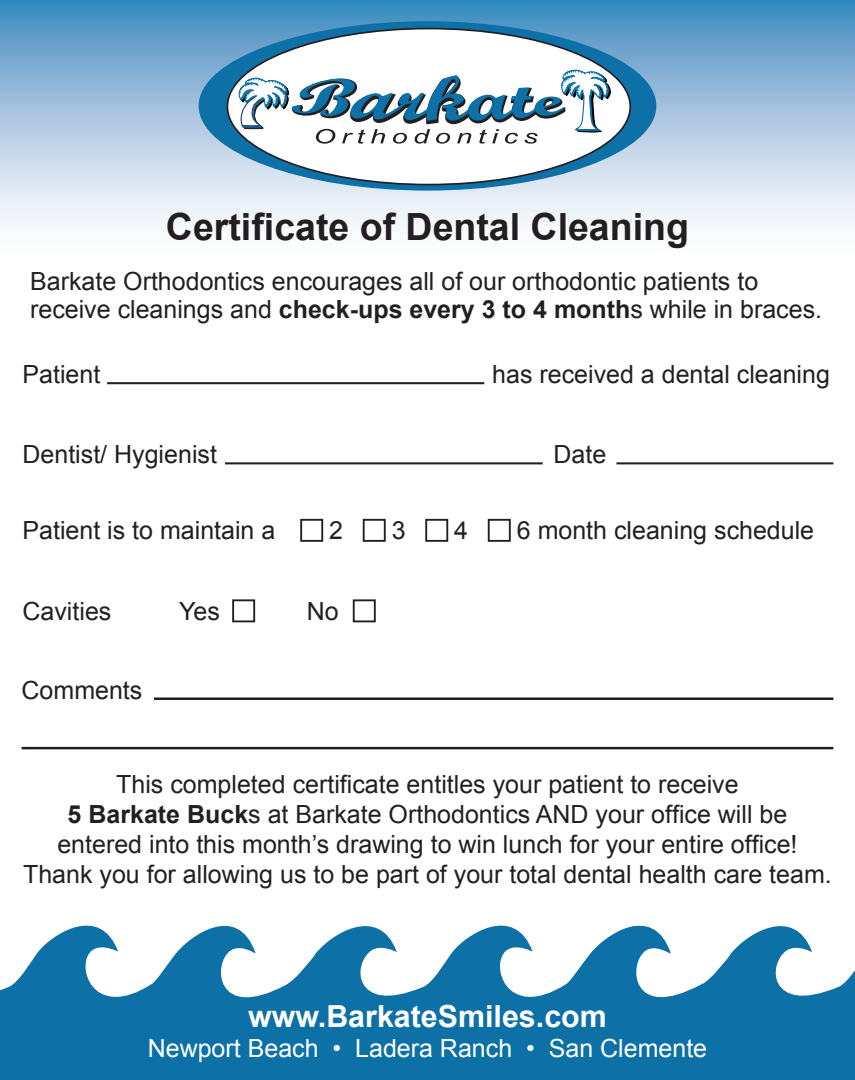
<style>
.page{position:relative;width:855px;height:1080px;background:#fff}
.page>*{position:absolute;margin:0;border:0;box-sizing:border-box;transform-origin:0 0}
.t1{font:700 37.5px "Arial";color:#231f20}
.t2{font:700 30.5px "Arial";color:#fff}
.t3{font:25px/27.5px "Arial";color:#231f20}
.t4{font:25px "Arial";color:#fff}
.s1{font-weight:700}
</style>
<div class="page">
<svg style="left:0;top:0;width:855px;height:226px;background:#a2c4df"></svg>
<div style="left:200px;top:22px;width:455px;height:168px;background:#0d70a6;border-radius:50%"></div>
<div style="left:227px;top:29px;width:403px;height:156px;background:#fff;border-radius:50%"></div>
<svg style="left:238px;top:49px;width:382px;height:95px"></svg>
<svg style="left:0;top:925px;width:315px;height:88px;fill:#0d70a6"></svg>
<svg style="left:315px;top:925px;width:304px;height:88px;fill:#0d70a6"></svg>
<div style="left:0;top:1013px;width:619px;height:67px;background:#0d70a6"></div>
<svg style="left:619px;top:925px;width:236px;height:155px"></svg>
<hr style="left:107px;top:382px;width:377px;height:2px;background:#231f20">
<hr style="left:617px;top:462px;width:216px;height:2px;background:#231f20">
<hr style="left:225px;top:462px;width:318px;height:2px;background:#231f20">
<div style="left:300px;top:519px;width:23px;height:23px;border:2px solid #231f20"></div>
<div style="left:363px;top:519px;width:23px;height:23px;border:2px solid #231f20"></div>
<div style="left:425px;top:519px;width:23px;height:23px;border:2px solid #231f20"></div>
<div style="left:488px;top:519px;width:23px;height:23px;border:2px solid #231f20"></div>
<div style="left:232px;top:599px;width:23px;height:23px;border:2px solid #231f20"></div>
<div style="left:353px;top:599px;width:23px;height:23px;border:2px solid #231f20"></div>
<hr style="left:154px;top:697px;width:679px;height:3px;background:#231f20">
<hr style="left:22px;top:747px;width:811px;height:2px;background:#231f20">
<p class="t1" style="left:166px;top:202px;width:525px">Certificate of Dental Cleaning</p>
<p class="t3" style="left:30px;top:268px;width:793px">Barkate Orthodontics encourages all of our orthodontic patients to receive cleanings and <span class="s1">check-ups every 3 to 4 month</span>s while in braces.</p>
<p class="t3" style="left:22px;top:361px;width:79px">Patient</p>
<p class="t3" style="left:492px;top:361px;width:339px">has received a dental cleaning</p>
<p class="t3" style="left:22px;top:440px;width:196px">Dentist/ Hygienist</p>
<p class="t3" style="left:553px;top:440px;width:54px">Date</p>
<p class="t3" style="left:22px;top:517px;width:254px">Patient is to maintain a</p>
<p class="t3" style="left:329px;top:517px;width:15px">2</p>
<p class="t3" style="left:392px;top:517px;width:15px">3</p>
<p class="t3" style="left:454px;top:517px;width:15px">4</p>
<p class="t3" style="left:517px;top:517px;width:299px">6 month cleaning schedule</p>
<p class="t3" style="left:22px;top:597px;width:90px">Cavities</p>
<p class="t3" style="left:179px;top:597px;width:42px">Yes</p>
<p class="t3" style="left:307px;top:597px;width:33px">No</p>
<p class="t3" style="left:22px;top:676px;width:122px">Comments</p>
<p class="t3" style="left:116px;top:771px;width:624px">This completed certificate entitles your patient to receive</p>
<p class="t3" style="left:68px;top:801px;width:721px"><span class="s1">5 Barkate Buck</span>s at Barkate Orthodontics AND your office will be</p>
<p class="t3" style="left:57px;top:831px;width:742px">entered into this month’s drawing to win lunch for your entire office!</p>
<p class="t3" style="left:23px;top:861px;width:810px">Thank you for allowing us to be part of your total dental health care team.</p>
<p class="t2" style="left:248px;top:996px;width:360px">www.BarkateSmiles.com</p>
<p class="t4" style="left:148px;top:1031px;width:561px">Newport Beach • Ladera Ranch • San Clemente</p>
</div>
